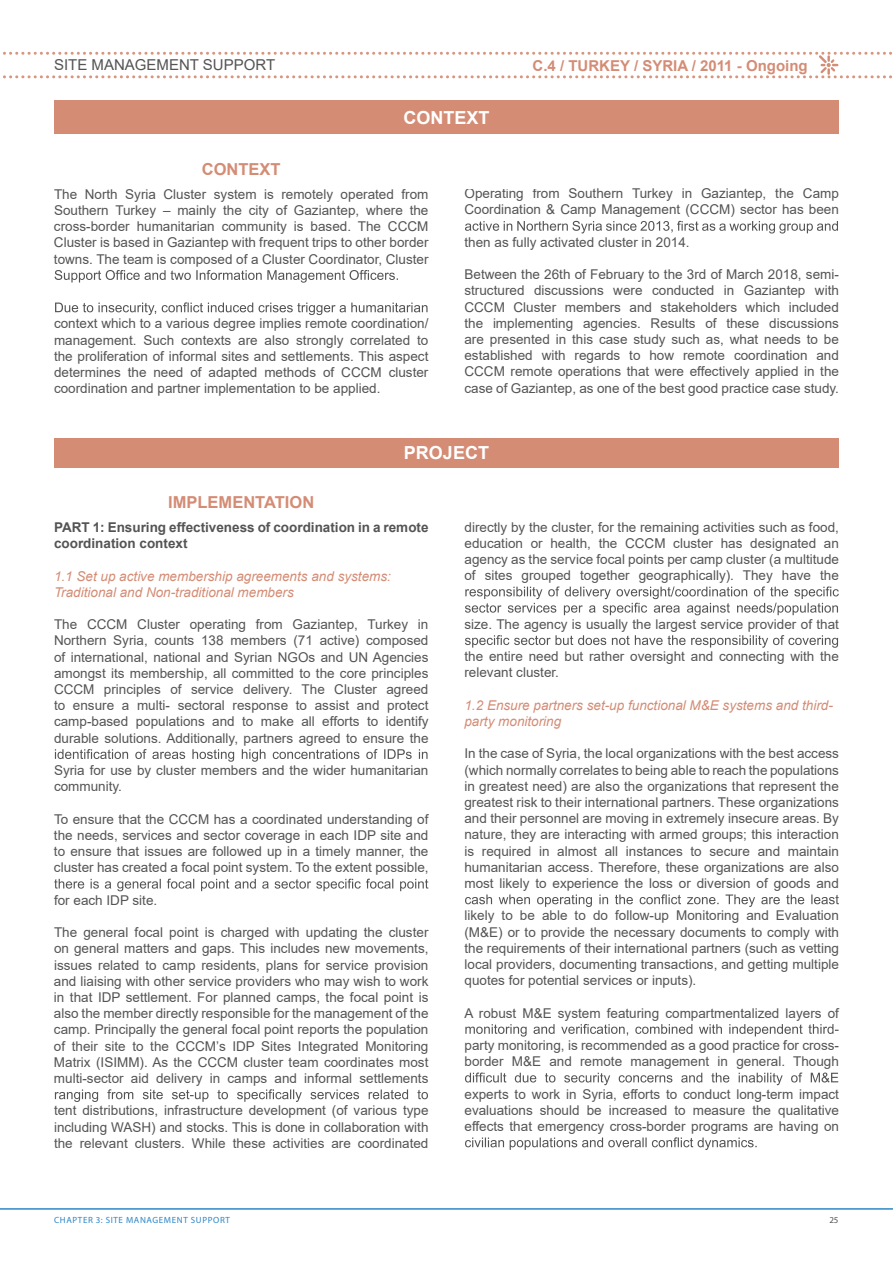
<style>
.page{position:relative;width:893px;height:1263px;background:#fff}
.page>*{position:absolute;margin:0;border:0;box-sizing:border-box;transform-origin:0 0}
.t1{font:700 18px "Arial";color:#fff}
.t2{font:700 16.5px "Arial";color:#d48c75}
.t3{font:700 15px "Arial";color:#d48c75}
.t4{font:15px "Arial";color:#555455}
.t5{font:13.5px/16.2px "Arial";color:#555455;text-align:justify}
.t6{font:italic 13.5px/16.2px "Arial";color:#d48c75}
.t7{font:700 13.5px/16.2px "Arial";color:#555455}
.t8{font:700 9px "Myriad Pro";letter-spacing:.07em;color:#2d86c7}
.t9{font:600 9px "Myriad Pro";color:#555455}
</style>
<div class="page">
<hr style="left:0;top:1208px;width:893px;height:2px;background:#2d86c7">
<svg style="left:55px;top:270px;width:343px;height:13px"></svg>
<svg style="left:55px;top:302px;width:373px;height:13px"></svg>
<svg style="left:465px;top:221px;width:373px;height:12px"></svg>
<div style="left:54px;top:100px;width:785px;height:34px;background:#d48c75"></div>
<svg style="left:3px;top:52px;width:889px;height:26px"></svg>
<svg style="left:55px;top:749px;width:373px;height:13px"></svg>
<svg style="left:54px;top:879px;width:374px;height:12px"></svg>
<svg style="left:55px;top:1089px;width:373px;height:13px"></svg>
<svg style="left:465px;top:586px;width:374px;height:29px"></svg>
<svg style="left:465px;top:635px;width:373px;height:13px"></svg>
<svg style="left:465px;top:894px;width:374px;height:13px"></svg>
<svg style="left:465px;top:1024px;width:373px;height:12px"></svg>
<svg style="left:465px;top:1072px;width:373px;height:13px"></svg>
<svg style="left:465px;top:1137px;width:292px;height:13px"></svg>
<div style="left:54px;top:438px;width:785px;height:29px;background:#d48c75"></div>
<p class="t4" style="left:54px;top:55px;width:223px">SITE MANAGEMENT SUPPORT</p>
<p class="t3" style="left:533px;top:55px;width:277px">C.4 / TURKEY / SYRIA / 2011 - Ongoing</p>
<h1 class="t1" style="left:403px;top:105px;width:88px">CONTEXT</h1>
<p class="t2" style="left:202px;top:158px;width:80px">CONTEXT</p>
<p class="t5" style="left:54px;top:186px;width:376px">The North Syria Cluster system is remotely operated from Southern Turkey – mainly the city of Gaziantep, where the cross-border humanitarian community is based. The CCCM Cluster is based in Gaziantep with frequent trips to other border towns. The team is composed of a Cluster Coordinator, Cluster</p>
<p class="t5" style="left:54px;top:315px;width:376px">context which to a various degree implies remote coordination/ management. Such contexts are also strongly correlated to the proliferation of informal sites and settlements. This aspect determines the need of adapted methods of CCCM cluster coordination and partner implementation to be applied.</p>
<p class="t5" style="left:464px;top:185px;width:376px">Operating from Southern Turkey in Gaziantep, the Camp<br>Coordination &amp; Camp Management (CCCM) sector has been</p>
<p class="t5" style="left:464px;top:234px;width:227px">then as fully activated cluster in 2014.</p>
<p class="t5" style="left:464px;top:266px;width:376px">Between the 26th of February to the 3rd of March 2018, semi&shy;structured discussions were conducted in Gaziantep with CCCM Cluster members and stakeholders which included the implementing agencies. Results of these discussions are presented in this case study such as, what needs to be established with regards to how remote coordination and CCCM remote operations that were effectively applied in the case of Gaziantep, as one of the best good practice case study.</p>
<h1 class="t1" style="left:404px;top:440px;width:87px">PROJECT</h1>
<p class="t2" style="left:168px;top:491px;width:148px">IMPLEMENTATION</p>
<p class="t7" style="left:54px;top:519px;width:376px">PART 1: Ensuring effectiveness of coordination in a remote coordination context</p>
<p class="t6" style="left:54px;top:568px;width:338px">1.1 Set up active membership agreements and systems:<br>Traditional and Non-traditional members</p>
<p class="t5" style="left:54px;top:616px;width:376px">The CCCM Cluster operating from Gaziantep, Turkey in Northern Syria, counts 138 members (71 active) composed of international, national and Syrian NGOs and UN Agencies amongst its membership, all committed to the core principles CCCM principles of service delivery. The Cluster agreed to ensure a multi- sectoral response to assist and protect camp-based populations and to make all efforts to identify durable solutions. Additionally, partners agreed to ensure the</p>
<p class="t5" style="left:54px;top:762px;width:376px">Syria for use by cluster members and the wider humanitarian community.</p>
<p class="t5" style="left:54px;top:811px;width:376px">To ensure that the CCCM has a coordinated understanding of the needs, services and sector coverage in each IDP site and to ensure that issues are followed up in a timely manner, the cluster has created a focal point system. To the extent possible,</p>
<p class="t5" style="left:54px;top:892px;width:105px">for each IDP site.</p>
<p class="t5" style="left:54px;top:924px;width:376px">The general focal point is charged with updating the cluster on general matters and gaps. This includes new movements, issues related to camp residents, plans for service provision and liaising with other service providers who may wish to work in that IDP settlement. For planned camps, the focal point is also the member directly responsible for the management of the camp. Principally the general focal point reports the population of their site to the CCCM’s IDP Sites Integrated Monitoring Matrix (ISIMM). As the CCCM cluster team coordinates most multi-sector aid delivery in camps and informal settlements</p>
<p class="t5" style="left:54px;top:1102px;width:376px">tent distributions, infrastructure development (of various type including WASH) and stocks. This is done in collaboration with the relevant clusters. While these activities are coordinated</p>
<p class="t5" style="left:464px;top:519px;width:376px">directly by the cluster, for the remaining activities such as food, education or health, the CCCM cluster has designated an agency as the service focal points per camp cluster (a multitude of sites grouped together geographically). They have the</p>
<p class="t5" style="left:464px;top:616px;width:376px">size. The agency is usually the largest service provider of that</p>
<p class="t5" style="left:464px;top:648px;width:376px">the entire need but rather oversight and connecting with the relevant cluster.</p>
<p class="t6" style="left:464px;top:697px;width:370px">1.2 Ensure partners set-up functional M&amp;E systems and third&shy;party monitoring</p>
<p class="t5" style="left:464px;top:745px;width:376px">In the case of Syria, the local organizations with the best access (which normally correlates to being able to reach the populations in greatest need) are also the organizations that represent the greatest risk to their international partners. These organizations and their personnel are moving in extremely insecure areas. By nature, they are interacting with armed groups; this interaction is required in almost all instances to secure and maintain humanitarian access. Therefore, these organizations are also most likely to experience the loss or diversion of goods and</p>
<p class="t5" style="left:464px;top:907px;width:376px">likely to be able to do follow-up Monitoring and Evaluation (M&amp;E) or to provide the necessary documents to comply with the requirements of their international partners (such as vetting local providers, documenting transactions, and getting multiple quotes for potential services or inputs).</p>
<p class="t5" style="left:464px;top:1005px;width:376px">A robust M&amp;E system featuring compartmentalized layers of</p>
<p class="t5" style="left:464px;top:1037px;width:376px">party monitoring, is recommended as a good practice for cross&shy;border M&amp;E and remote management in general. Though</p>
<p class="t5" style="left:464px;top:1086px;width:376px">experts to work in Syria, efforts to conduct long-term impact evaluations should be increased to measure the qualitative effects that emergency cross-border programs are having on</p>
<p class="t8" style="left:54px;top:1215px;width:177px">CHAPTER 3: SITE MANAGEMENT SUPPORT</p>
<p class="t9" style="left:829px;top:1215px;width:11px">25</p>
</div>
